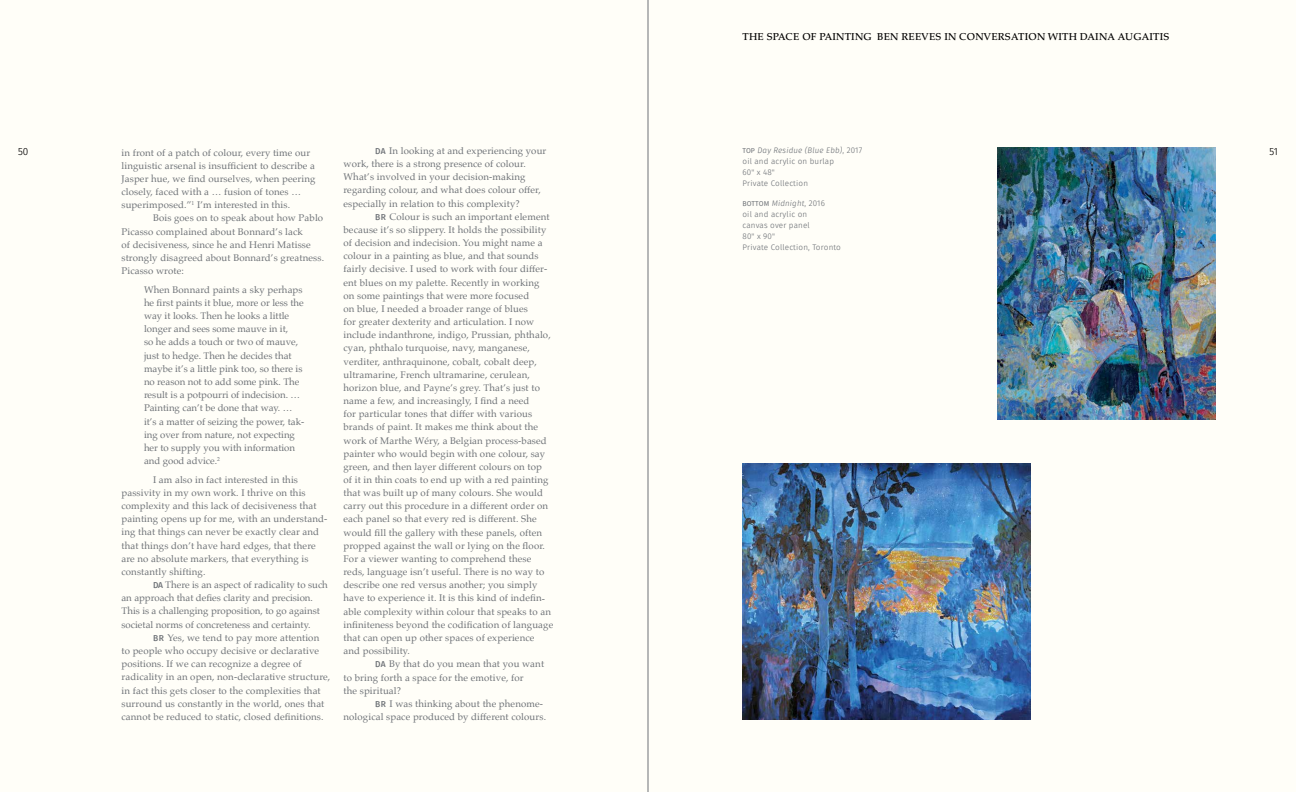
<style>
.page{position:relative;width:1296px;height:792px;background:#fff}
.page>*{position:absolute;margin:0;border:0;box-sizing:border-box;transform-origin:0 0}
.t1{font:500 10px "Palatino LT Std";letter-spacing:.02em;color:#000}
.t2{font:10px "Gardenia";color:#000}
.t3{font:9.6px/13.2px "Palatino";letter-spacing:.015em;color:#6e7277}
.t4{font:8px/11px "Gardenia";letter-spacing:.02em;color:#6e7277}
.s1{font-size:7px}
.s2{font-style:italic}
.s3{font-family:"Gardenia";font-weight:700;font-size:8.5px}
</style>
<div class="page">
<div style="left:0;top:0;width:657px;height:792px;background:#fffef8"></div>
<div style="left:648px;top:0;width:648px;height:792px;background:#fffef8"></div>
<img style="left:743px;top:463px;width:288px;height:257px">
<img style="left:998px;top:147px;width:218px;height:273px">
<hr style="left:648px;top:0;width:1px;height:792px;background:#6e7277">
<p class="t1" style="left:742px;top:31px;width:428px">THE SPACE OF PAINTING BEN REEVES IN CONVERSATION WITH DAINA AUGAITIS</p>
<p class="t4" style="left:742px;top:145px;width:121px"><span class="s1">TOP</span> <span class="s2">Day Residue (Blue Ebb)</span>, 2017 oil and acrylic on burlap<br>60" x 48"<br>Private Collection</p>
<p class="t4" style="left:742px;top:198px;width:100px"><span class="s1">BOTTOM</span> <span class="s2">Midnight</span>, 2016<br>oil and acrylic on<br>canvas over panel<br>80" x 90"<br>Private Collection, Toronto</p>
<p class="t3" style="left:343px;top:144px;width:204px;text-indent:32px"><span class="s3">DA</span> In looking at and experiencing your work, there is a strong presence of colour.<br>What’s involved in your decision-making regarding colour, and what does colour offer, especially in relation to this complexity?</p>
<p class="t3" style="left:343px;top:210px;width:211px;text-indent:32px"><span class="s3">BR</span> Colour is such an important element because it’s so slippery. It holds the possibility of decision and indecision. You might name a colour in a painting as blue, and that sounds fairly decisive. I used to work with four differ&shy;ent blues on my palette. Recently in working<br>on some paintings that were more focused<br>on blue, I needed a broader range of blues<br>for greater dexterity and articulation. I now include indanthrone, indigo, Prussian, phthalo, cyan, phthalo turquoise, navy, manganese, verditer, anthraquinone, cobalt, cobalt deep, ultramarine, French ultramarine, cerulean, horizon blue, and Payne’s grey. That’s just to name a few, and increasingly, I find a need<br>for particular tones that differ with various brands of paint. It makes me think about the work of Marthe Wéry, a Belgian process-based painter who would begin with one colour, say green, and then layer different colours on top<br>of it in thin coats to end up with a red painting that was built up of many colours. She would carry out this procedure in a different order on each panel so that every red is different. She would fill the gallery with these panels, often propped against the wall or lying on the floor.<br>For a viewer wanting to comprehend these reds, language isn’t useful. There is no way to describe one red versus another; you simply have to experience it. It is this kind of indefin&shy;able complexity within colour that speaks to an infiniteness beyond the codification of language that can open up other spaces of experience and possibility.</p>
<p class="t3" style="left:343px;top:657px;width:202px;text-indent:32px"><span class="s3">DA</span> By that do you mean that you want to bring forth a space for the emotive, for<br>the spiritual?</p>
<p class="t3" style="left:344px;top:697px;width:204px;text-indent:32px"><span class="s3">BR</span> I was thinking about the phenome&shy;nological space produced by different colours.</p>
<p class="t2" style="left:18px;top:145px;width:12px">50</p>
<p class="t2" style="left:1269px;top:145px;width:10px">51</p>
<p class="t3" style="left:122px;top:146px;width:196px">in front of a patch of colour, every time our linguistic arsenal is insufficient to describe a Jasper hue, we find ourselves, when peering closely, faced with a … fusion of tones … superimposed.”<sup>1</sup> I’m interested in this.</p>
<p class="t3" style="left:122px;top:212px;width:204px;text-indent:32px">Bois goes on to speak about how Pablo Picasso complained about Bonnard’s lack<br>of decisiveness, since he and Henri Matisse strongly disagreed about Bonnard’s greatness.<br>Picasso wrote:</p>
<p class="t3" style="left:144px;top:283px;width:162px">When Bonnard paints a sky perhaps he first paints it blue, more or less the way it looks. Then he looks a little longer and sees some mauve in it,<br>so he adds a touch or two of mauve, just to hedge. Then he decides that maybe it’s a little pink too, so there is no reason not to add some pink. The result is a potpourri of indecision. … Painting can’t be done that way. … it’s a matter of seizing the power, tak&shy;ing over from nature, not expecting her to supply you with information and good advice.<sup>2</sup></p>
<p class="t3" style="left:122px;top:473px;width:207px;text-indent:32px">I am also in fact interested in this passivity in my own work. I thrive on this complexity and this lack of decisiveness that painting opens up for me, with an understand&shy;ing that things can never be exactly clear and that things don’t have hard edges, that there are no absolute markers, that everything is constantly shifting.</p>
<p class="t3" style="left:122px;top:578px;width:208px;text-indent:31px"><span class="s3">DA</span> There is an aspect of radicality to such an approach that defies clarity and precision.<br>This is a challenging proposition, to go against societal norms of concreteness and certainty.</p>
<p class="t3" style="left:121px;top:631px;width:210px;text-indent:32px"><span class="s3">BR</span> Yes, we tend to pay more attention<br>to people who occupy decisive or declarative positions. If we can recognize a degree of radicality in an open, non-declarative structure, in fact this gets closer to the complexities that surround us constantly in the world, ones that cannot be reduced to static, closed definitions.</p>
</div>
